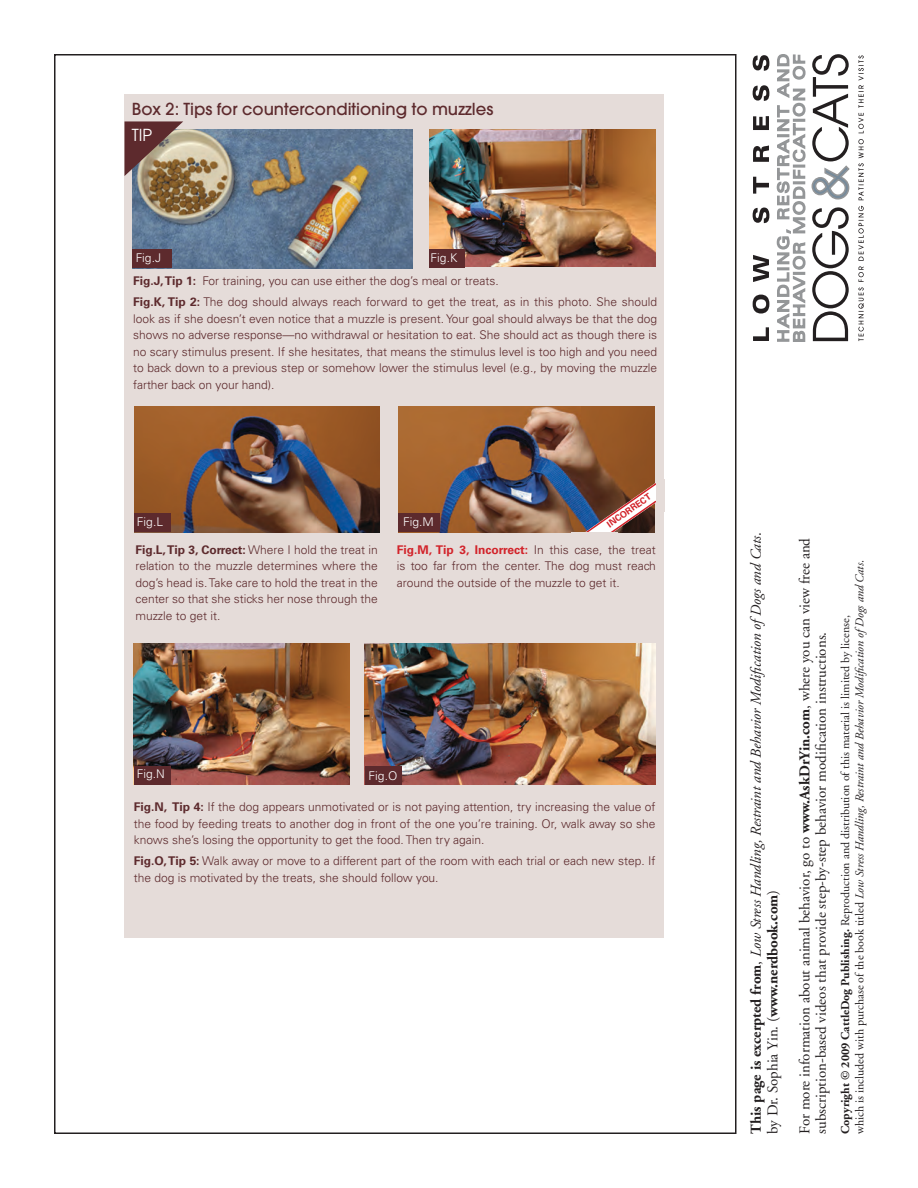
<style>
.page{position:relative;width:918px;height:1188px;background:#fff}
.page>*{position:absolute;margin:0;border:0;box-sizing:border-box;transform-origin:0 0}
.PQ_SECT5_11_13{font:500 16.5px "Avant Garde";color:#5d2a2d}
.PQ_KO11_13ind{font:16.5px "Avant Garde";color:#fff}
.t1{font:15px/16.5px "Adobe Garamond";color:#231f20}
.t2{font:italic 15px/16.5px "Adobe Garamond";color:#231f20}
.CaptionTipS2{font:300 12px/16.5px "Univers";color:#5d2a2d;text-align:justify}
.BT_R1noindent{font:12px/14.4px "Adobe Garamond";color:#231f20}
.CaptionR1{font:300 12px "Univers";color:#fff}
.CaptionR1-2{font:700 9px "Univers";color:#d2232a}
.s1{font-weight:700}
.s2{font-weight:700;color:#d2232a}
.s3{font-weight:700;font-style:normal}
.s4{font-style:normal}
.s5{font-style:italic}
</style>
<div class="page">
<div style="left:124px;top:94px;width:540px;height:844px;background:#e5dcd9"></div>
<img style="left:398px;top:406px;width:257px;height:126px">
<img style="left:134px;top:406px;width:246px;height:126px">
<div style="left:134px;top:513px;width:36px;height:19px;background:#5d2a2d"></div>
<div style="left:398px;top:513px;width:42px;height:19px;background:#5d2a2d"></div>
<img style="left:430px;top:129px;width:226px;height:137px">
<img style="left:133px;top:129px;width:280px;height:139px">
<div style="left:132px;top:249px;width:40px;height:19px;background:#5d2a2d"></div>
<div style="left:429px;top:249px;width:36px;height:19px;background:#5d2a2d"></div>
<svg style="left:124px;top:121px;width:59px;height:55px"></svg>
<svg style="left:583px;top:482px;width:82px;height:51px"></svg>
<div style="left:572px;top:532px;width:46px;height:16px;background:#e5dcd9"></div>
<div style="left:656px;top:479px;width:8px;height:32px;background:#e5dcd9"></div>
<svg style="left:753px;top:55px;width:16px;height:286px"></svg>
<svg style="left:776px;top:54px;width:74px;height:288px"></svg>
<svg style="left:858px;top:55px;width:6px;height:286px"></svg>
<img style="left:134px;top:644px;width:216px;height:141px">
<img style="left:365px;top:644px;width:290px;height:140px">
<div style="left:134px;top:766px;width:36px;height:19px;background:#5d2a2d"></div>
<div style="left:366px;top:766px;width:36px;height:19px;background:#5d2a2d"></div>
<p class="PQ_SECT5_11_13" style="left:132px;top:99px;width:363px">Box 2: Tips for counterconditioning to muzzles</p>
<p class="PQ_KO11_13ind" style="left:132px;top:125px;width:22px">TIP</p>
<p class="CaptionR1" style="left:136px;top:251px;width:27px">Fig.J</p>
<p class="CaptionR1" style="left:431px;top:251px;width:28px">Fig.K</p>
<p class="CaptionTipS2" style="left:133px;top:273px;width:367px"><span class="s1">Fig.J, Tip 1:</span> For training, you can use either the dog’s meal or treats.</p>
<p class="CaptionTipS2" style="left:133px;top:294px;width:526px"><span class="s1">Fig.K, Tip 2:</span> The dog should always reach forward to get the treat, as in this photo. She should look as if she doesn’t even notice that a muzzle is present. Your goal should always be that the dog shows no adverse response—no withdrawal or hesitation to eat. She should act as though there is no scary stimulus present. If she hesitates, that means the stimulus level is too high and you need to back down to a previous step or somehow lower the stimulus level (e.g., by moving the muzzle farther back on your hand).</p>
<p class="CaptionR1-2" style="left:605px;top:521px;width:53px;rotate:-35deg">INCORRECT</p>
<p class="CaptionTipS2" style="left:397px;top:541px;width:260px"><span class="s2">Fig.M, Tip 3, Incorrect:</span> In this case, the treat is too far from the center. The dog must reach around the outside of the muzzle to get it.</p>
<p class="CaptionR1" style="left:137px;top:515px;width:28px">Fig.L</p>
<p class="CaptionR1" style="left:403px;top:515px;width:32px">Fig.M</p>
<p class="CaptionTipS2" style="left:135px;top:541px;width:244px"><span class="s1">Fig.L, Tip 3, Correct:</span> Where I hold the treat in relation to the muzzle determines where the dog’s head is. Take care to hold the treat in the center so that she sticks her nose through the muzzle to get it.</p>
<p class="CaptionR1" style="left:137px;top:767px;width:30px">Fig.N</p>
<p class="CaptionR1" style="left:369px;top:768px;width:30px">Fig.O</p>
<p class="CaptionTipS2" style="left:134px;top:799px;width:523px"><span class="s1">Fig.N, Tip 4:</span> If the dog appears unmotivated or is not paying attention, try increasing the value of the food by feeding treats to another dog in front of the one you’re training. Or, walk away so she knows she’s losing the opportunity to get the food. Then try again.</p>
<p class="CaptionTipS2" style="left:134px;top:853px;width:523px"><span class="s1">Fig.O, Tip 5:</span> Walk away or move to a different part of the room with each trial or each new step. If the dog is motivated by the treats, she should follow you.</p>
<p class="t2" style="left:748px;top:1134px;width:603px;rotate:-90deg"><span class="s3">This page is excerpted from</span><span class="s4">,</span> Low Stress Handling, Restraint and Behavior Modification ofDogs and Cats<span class="s4">. by Dr. Sophia Yin. (</span><span class="s3">www.nerdbook.com</span><span class="s4">)</span></p>
<p class="t1" style="left:797px;top:1134px;width:598px;rotate:-90deg">For more information about animal behavior, go to <span class="s1">www.AskDrYin.com</span>, where you can view free and subscription-based videos that provide step-by-step behavior modification instructions.</p>
<p class="BT_R1noindent" style="left:838px;top:1134px;width:576px;rotate:-90deg"><span class="s1">Copyright © 2009 CattleDog Publishing.</span> Reproduction and distribution of this material is limited by license,<br>which is included with purchase of the book titled <span class="s5">Low Stress Handling, Restraint and Behavior Modification ofDogs and Cats</span>.</p>
</div>
